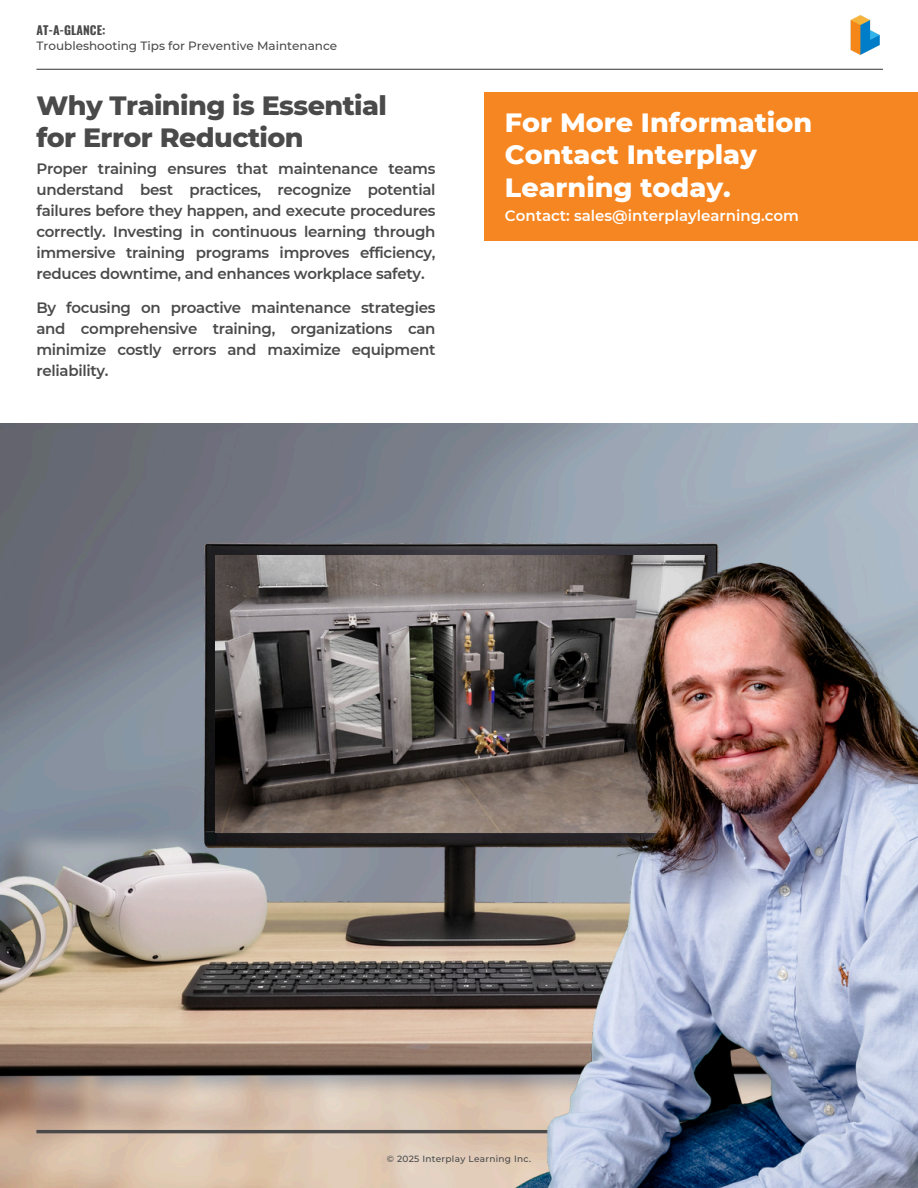
<style>
.page{position:relative;width:918px;height:1188px;background:#fff}
.page>*{position:absolute;margin:0;border:0;box-sizing:border-box;transform-origin:0 0}
.t1{font:800 27px/32.4px "Montserrat";color:#fff}
.t2{font:800 27px/31.5px "Montserrat";letter-spacing:-.02em;color:#4a4a4b}
.t3{font:600 15px/21px "Montserrat";letter-spacing:-.02em;color:#4a4a4b;text-align:justify}
.t4{font:600 15px "Montserrat";color:#fff}
.t5{font:500 12px/15px "Montserrat";color:#4a4a4b}
.t6{font:500 9px "Montserrat";letter-spacing:.03em;color:#4a4a4b}
.s1{font-family:"Oswald";font-weight:700}
</style>
<div class="page">
<hr style="left:36px;top:69px;width:847px;height:1px;background:#4a4a4b">
<img style="left:850px;top:15px;width:30px;height:40px">
<img style="left:0;top:423px;width:918px;height:765px">
<img style="left:0;top:528px;width:918px;height:659px">
<hr style="left:36px;top:1130px;width:847px;height:3px;background:#4a4a4b">
<img style="left:216px;top:556px;width:255px;height:276px">
<img style="left:471px;top:556px;width:447px;height:632px">
<div style="left:484px;top:92px;width:434px;height:149px;background:#f68621"></div>
<h1 class="t5" style="left:36px;top:24px;width:302px"><span class="s1">AT-A-GLANCE:<br></span>Troubleshooting Tips for Preventive Maintenance</h1>
<h3 class="t2" style="left:36px;top:90px;width:352px">Why Training is Essential for Error Reduction</h3>
<p class="t3" style="left:36px;top:158px;width:401px">Proper training ensures that maintenance teams understand best practices, recognize potential failures before they happen, and execute procedures correctly. Investing in continuous learning through immersive training programs improves efficiency, reduces downtime, and enhances workplace safety.</p>
<p class="t3" style="left:36px;top:297px;width:401px">By focusing on proactive maintenance strategies and comprehensive training, organizations can minimize costly errors and maximize equipment reliability.</p>
<h2 class="t1" style="left:505px;top:106px;width:309px">For More Information<br>Contact Interplay<br>Learning today.</h2>
<h2 class="t4" style="left:505px;top:206px;width:296px">Contact: sales@interplaylearning.com</h2>
<h1 class="t6" style="left:387px;top:1153px;width:146px">© 2025 Interplay Learning Inc.</h1>
</div>
